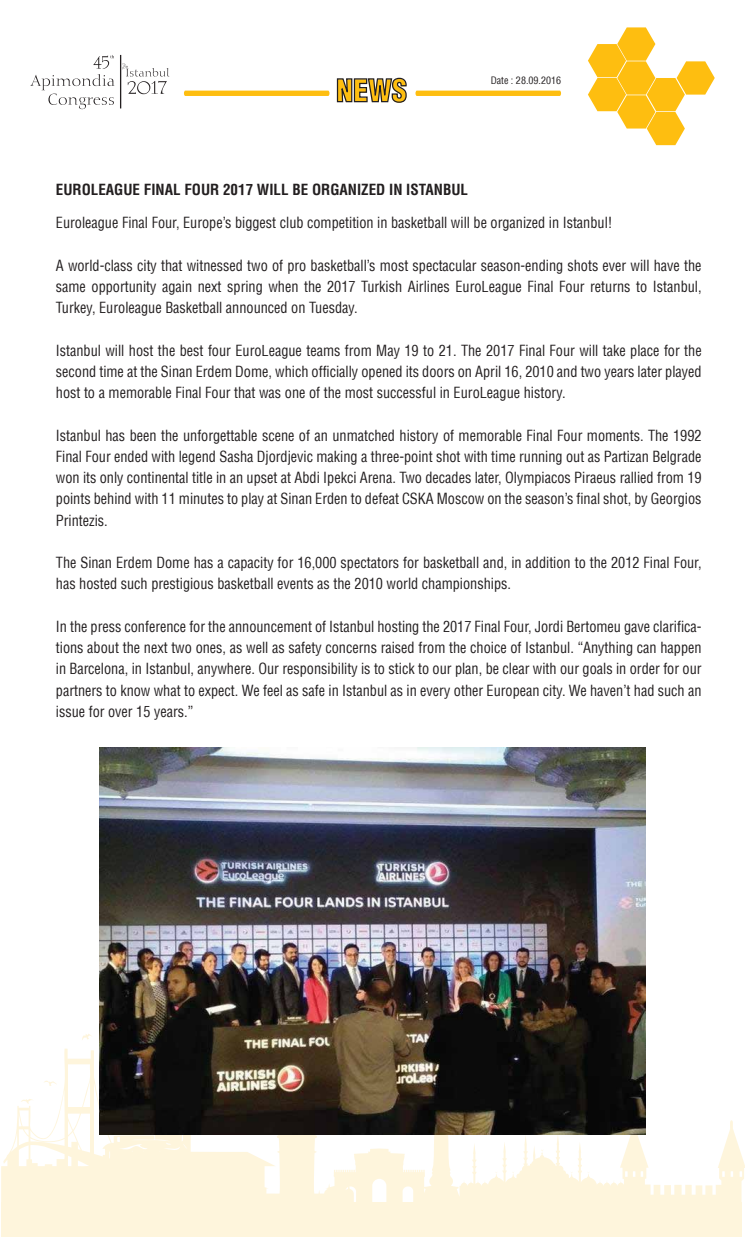
<style>
.page{position:relative;width:745px;height:1237px;background:#fff}
.page>*{position:absolute;margin:0;border:0;box-sizing:border-box;transform-origin:0 0}
.t1{font:900 condensed 30.25px "Helvetica";color:#febe10}
.t2{font:condensed 15px/21.2px "Helvetica";color:#231f20;text-align:justify;scale:.95 1}
.t3{font:700 condensed 15px "Helvetica";color:#231f20}
.t4{font:condensed 10px "Helvetica";color:#231f20}
</style>
<div class="page">
<svg style="left:624px;top:1120px;width:120px;height:110px"></svg>
<svg style="left:82px;top:1034px;width:9px;height:6px"></svg>
<svg style="left:122px;top:1134px;width:502px;height:68px;fill:#fef5dc"></svg>
<svg style="left:1px;top:1048px;width:121px;height:154px"></svg>
<div style="left:1px;top:1202px;width:740px;height:35px;background:#fef5dc"></div>
<hr style="left:120px;top:55px;width:1px;height:53px;background:#231f20">
<svg style="left:122px;top:63px;width:47px;height:31px"></svg>
<svg style="left:30px;top:55px;width:84px;height:54px"></svg>
<svg style="left:588px;top:27px;width:126px;height:118px"></svg>
<svg style="left:184px;top:91px;width:145px;height:5px"></svg>
<svg style="left:415px;top:91px;width:145px;height:5px"></svg>
<svg style="left:336px;top:77px;width:71px;height:26px"></svg>
<img style="left:99px;top:747px;width:546px;height:387px">
<h1 class="t1" style="left:336px;top:72px;width:72px">NEWS</h1>
<p class="t4" style="left:490px;top:74px;width:72px">Date : 28.09.2016</p>
<p class="t3" style="left:56px;top:180px;width:413px">EUROLEAGUE FINAL FOUR 2017 WILL BE ORGANIZED IN ISTANBUL</p>
<p class="t2" style="left:56px;top:212px;width:587px">Euroleague Final Four, Europe’s biggest club competition in basketball will be organized in Istanbul!</p>
<p class="t2" style="left:56px;top:254px;width:680px">A world-class city that witnessed two of pro basketball’s most spectacular season-ending shots ever will have the same opportunity again next spring when the 2017 Turkish Airlines EuroLeague Final Four returns to Istanbul, Turkey, Euroleague Basketball announced on Tuesday.</p>
<p class="t2" style="left:56px;top:339px;width:681px">Istanbul will host the best four EuroLeague teams from May 19 to 21. The 2017 Final Four will take place for the second time at the Sinan Erdem Dome, which officially opened its doors on April 16, 2010 and two years later played host to a memorable Final Four that was one of the most successful in EuroLeague history.</p>
<p class="t2" style="left:56px;top:424px;width:680px">Istanbul has been the unforgettable scene of an unmatched history of memorable Final Four moments. The 1992<br>Final Four ended with legend Sasha Djordjevic making a three-point shot with time running out as Partizan Belgrade won its only continental title in an upset at Abdi Ipekci Arena. Two decades later, Olympiacos Piraeus rallied from 19 points behind with 11 minutes to play at Sinan Erden to defeat CSKA Moscow on the season’s final shot, by Georgios Printezis.</p>
<p class="t2" style="left:56px;top:552px;width:680px">The Sinan Erdem Dome has a capacity for 16,000 spectators for basketball and, in addition to the 2012 Final Four, has hosted such prestigious basketball events as the 2010 world championships.</p>
<p class="t2" style="left:56px;top:615px;width:680px">In the press conference for the announcement of Istanbul hosting the 2017 Final Four, Jordi Bertomeu gave clarifica&shy;tions about the next two ones, as well as safety concerns raised from the choice of Istanbul. “Anything can happen in Barcelona, in Istanbul, anywhere. Our responsibility is to stick to our plan, be clear with our goals in order for our partners to know what to expect. We feel as safe in Istanbul as in every other European city. We haven’t had such an issue for over 15 years.”</p>
</div>
